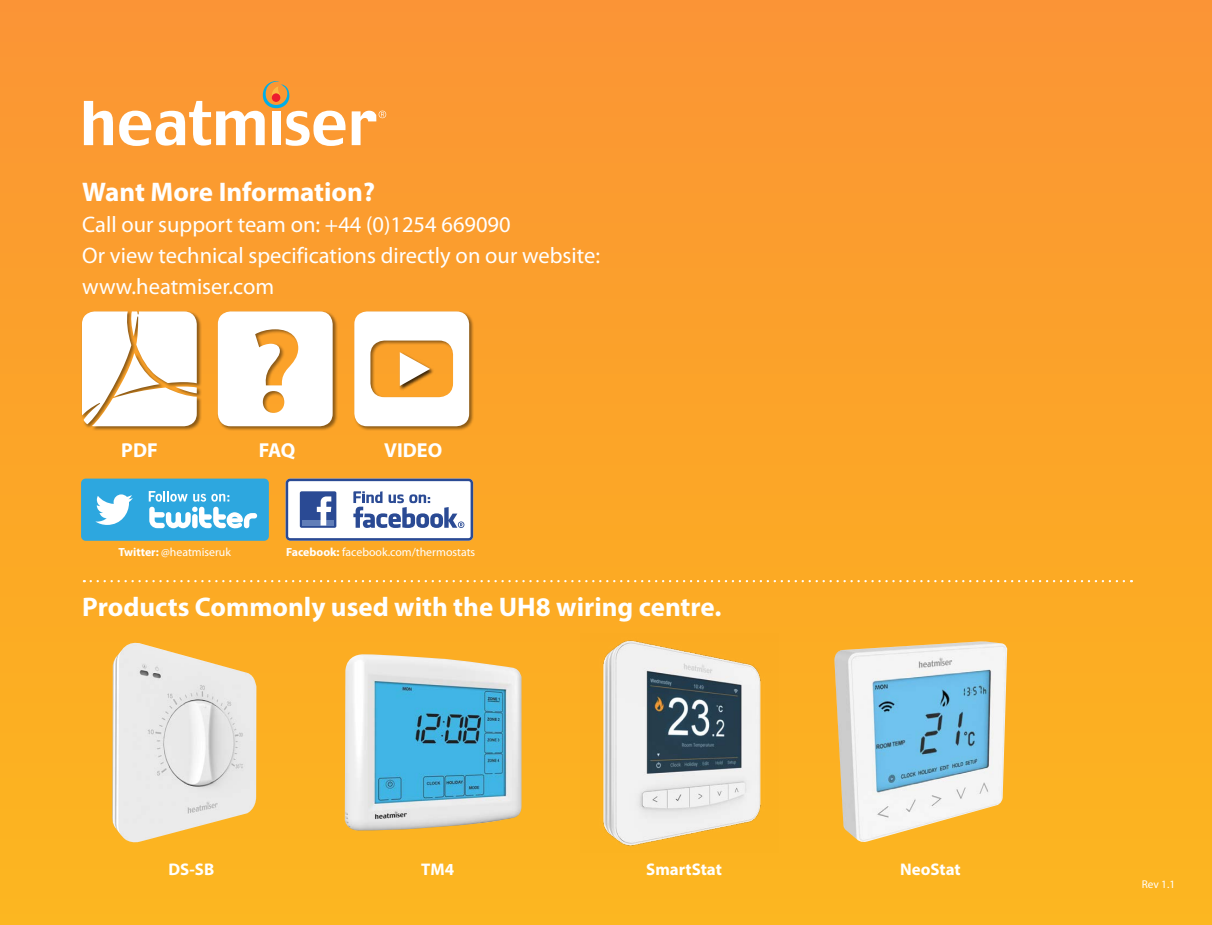
<style>
.page{position:relative;width:1212px;height:925px;background:#fff}
.page>*{position:absolute;margin:0;border:0;box-sizing:border-box;transform-origin:0 0}
.t1{font:700 27px "Myriad Pro";color:#fff}
.t2{font:22.5px/31.1px "Myriad Pro";color:#fff}
.t3{font:700 20.25px "Myriad Pro";color:#fff}
.t4{font:700 16.88px "Myriad Pro";color:#fff}
.t5{font:11.7px "Myriad Pro";color:#fff}
.t6{font:11.25px "Myriad Pro";color:#fff}
.s1{font-weight:700}
</style>
<div class="page">
<div style="left:0;top:0;width:1212px;height:925px;background:linear-gradient(to bottom,#fb9434,#fcb71e)"></div>
<img style="left:580px;top:633px;width:198px;height:219px">
<img style="left:112px;top:643px;width:144px;height:200px">
<img style="left:345px;top:654px;width:176px;height:176px">
<svg style="left:84px;top:81px;width:302px;height:65px"></svg>
<div style="left:272px;top:93px;width:8px;height:9px;background:#ed1c2e;border-radius:50%"></div>
<div style="left:217px;top:311px;width:121px;height:120px;background:#000;opacity:.45"></div>
<svg style="left:218px;top:311px;width:115px;height:115px"></svg>
<div style="left:81px;top:311px;width:121px;height:120px;background:#000;opacity:.45"></div>
<svg style="left:82px;top:311px;width:115px;height:115px"></svg>
<svg style="left:81px;top:478px;width:188px;height:63px;background:#56b7e2"></svg>
<svg style="left:286px;top:478px;width:187px;height:63px"></svg>
<div style="left:353px;top:311px;width:121px;height:120px;background:#000;opacity:.45"></div>
<svg style="left:354px;top:311px;width:115px;height:115px"></svg>
<svg style="left:91px;top:580px;width:1041px;height:2px;background:#fcc05e"></svg>
<img style="left:834px;top:641px;width:173px;height:202px">
<p class="t1" style="left:82px;top:174px;width:294px">Want More Information?</p>
<p class="t2" style="left:82px;top:208px;width:519px">Call our support team on: +44 (0)1254 669090<br>Or view technical specifications directly on our website: www.heatmiser.com</p>
<p class="t3" style="left:121px;top:437px;width:38px">PDF</p>
<p class="t3" style="left:259px;top:437px;width:38px">FAQ</p>
<p class="t3" style="left:384px;top:437px;width:60px">VIDEO</p>
<p class="t5" style="left:118px;top:545px;width:114px"><span class="s1">Twitter:</span> @heatmiseruk</p>
<p class="t5" style="left:286px;top:545px;width:191px"><span class="s1">Facebook:</span> facebook.com/thermostats</p>
<p class="t1" style="left:82px;top:589px;width:641px">Products Commonly used with the UH8 wiring centre.</p>
<p class="t4" style="left:168px;top:859px;width:47px">DS-SB</p>
<p class="t4" style="left:421px;top:859px;width:34px">TM4</p>
<p class="t4" style="left:646px;top:859px;width:77px">SmartStat</p>
<p class="t4" style="left:900px;top:859px;width:62px">NeoStat</p>
<p class="t6" style="left:1142px;top:877px;width:35px">Rev 1.1</p>
</div>
